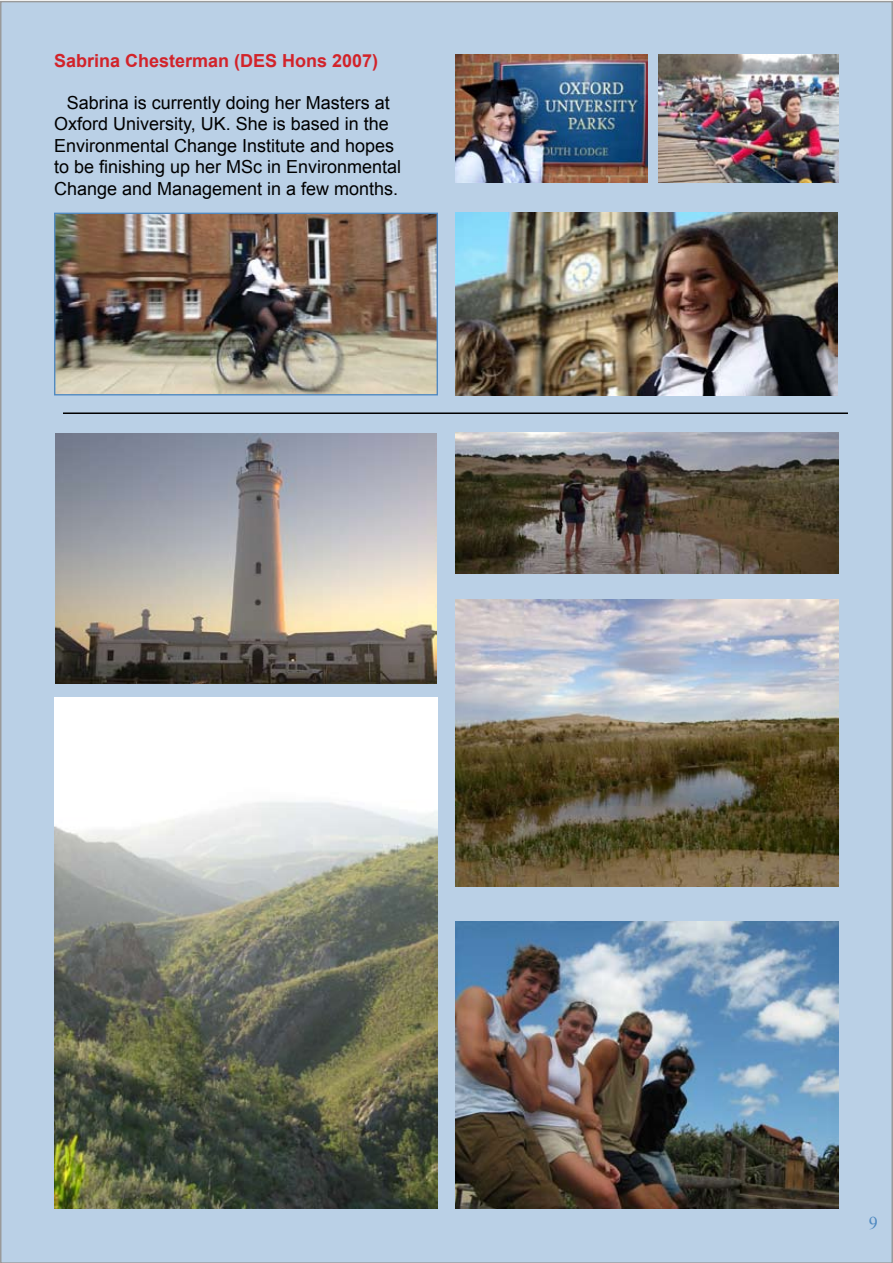
<style>
.page{position:relative;width:893px;height:1263px;background:#fff}
.page>*{position:absolute;margin:0;border:0;box-sizing:border-box;transform-origin:0 0}
.t1{font:18px/21.6px "Arial";color:#000}
.t2{font:700 18px "Arial";color:#d2232a}
.t3{font:18px "Times New Roman";color:#518ac1}
</style>
<div class="page">
<div style="left:1px;top:2px;width:891px;height:1261px;background:#bad0e6"></div>
<img style="left:55px;top:433px;width:381px;height:251px">
<img style="left:658px;top:54px;width:181px;height:129px">
<img style="left:455px;top:54px;width:193px;height:128px">
<img style="left:455px;top:921px;width:384px;height:288px">
<img style="left:54px;top:698px;width:383px;height:511px">
<img style="left:455px;top:433px;width:384px;height:141px">
<img style="left:455px;top:599px;width:384px;height:288px">
<img style="left:56px;top:215px;width:380px;height:178px">
<div style="left:54px;top:213px;width:384px;height:182px;border:1px solid #518ac1"></div>
<hr style="left:63px;top:412px;width:785px;height:2px;background:#000">
<img style="left:455px;top:213px;width:383px;height:182px">
<p class="t2" style="left:54px;top:49px;width:326px">Sabrina Chesterman (DES Hons 2007)</p>
<p class="t1" style="left:54px;top:92px;width:349px;text-indent:13px">Sabrina is currently doing her Masters at Oxford University, UK. She is based in the Environmental Change Institute and hopes to be finishing up her MSc in Environmental Change and Management in a few months.</p>
<p class="t3" style="left:869px;top:1211px;width:10px">9</p>
</div>
